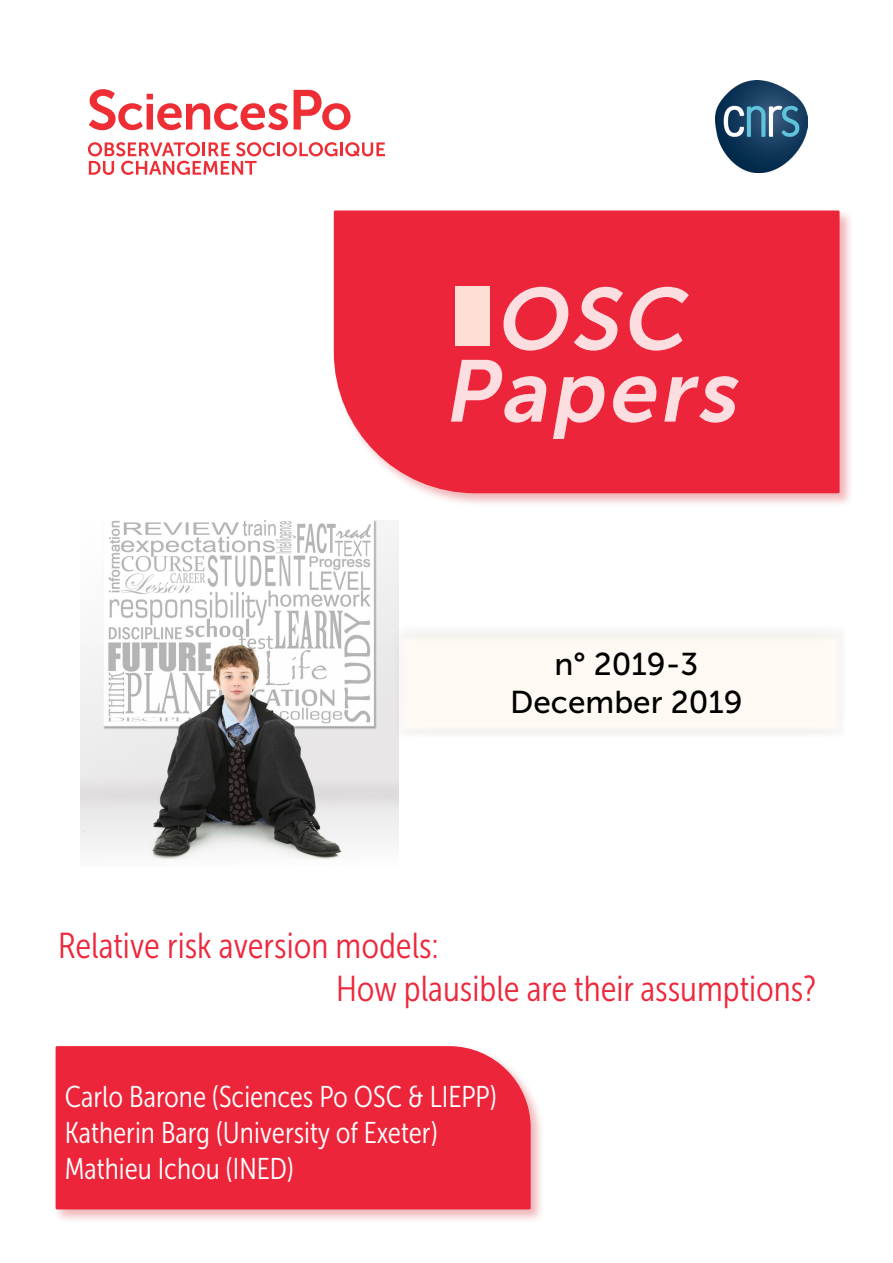
<style>
.page{position:relative;width:893px;height:1263px;background:#fff}
.page>*{position:absolute;margin:0;border:0;box-sizing:border-box;transform-origin:0 0}
.t1{font:italic 87px/72px "Museo Sans 700";color:#fff;text-align:center}
.t2{font:36px/43.2px "Museo Sans Cond 300";color:#ed283c}
.t3{font:31.5px/37.8px "Museo Sans 500";color:#000001;text-align:center}
.t4{font:30px/36px "Museo Sans Cond 300";color:#fff}
</style>
<div class="page">
<div style="left:331px;top:208px;width:523px;height:299px;background:#d1232a;opacity:.33"></div>
<div style="left:334px;top:210px;width:506px;height:283px;background:#ed253a"></div>
<div style="left:53px;top:1044px;width:492px;height:180px;background:#d1232a;opacity:.33"></div>
<div style="left:56px;top:1046px;width:475px;height:163px;background:#ed253a"></div>
<img style="left:715px;top:81px;width:92px;height:91px">
<img style="left:80px;top:520px;width:318px;height:339px">
<div style="left:385px;top:616px;width:470px;height:130px;background:#fff"></div>
<div style="left:394px;top:626px;width:451px;height:112px;background:#fefaf3"></div>
<div style="left:455px;top:286px;width:34px;height:60px;background:#fddfd6"></div>
<svg style="left:89px;top:89px;width:199px;height:41px"></svg>
<svg style="left:294px;top:90px;width:57px;height:40px"></svg>
<hr style="left:340px;top:142px;width:3px;height:14px;background:#ee2d34">
<svg style="left:345px;top:142px;width:40px;height:15px"></svg>
<svg style="left:88px;top:142px;width:249px;height:33px"></svg>
<h1 class="t1" style="left:443px;top:283px;width:311px">OSC<br>Papers</h1>
<p class="t3" style="left:510px;top:646px;width:234px">n° 2019-3<br>December 2019</p>
<p class="t2" style="left:336px;top:924px;width:481px;text-indent:-278px">Relative risk aversion models:<br>How plausible are their assumptions?</p>
<p class="t4" style="left:65px;top:1079px;width:433px">Carlo Barone (Sciences Po OSC &amp; LIEPP)<br>Katherin Barg (University of Exeter)<br>Mathieu Ichou (INED)</p>
</div>
